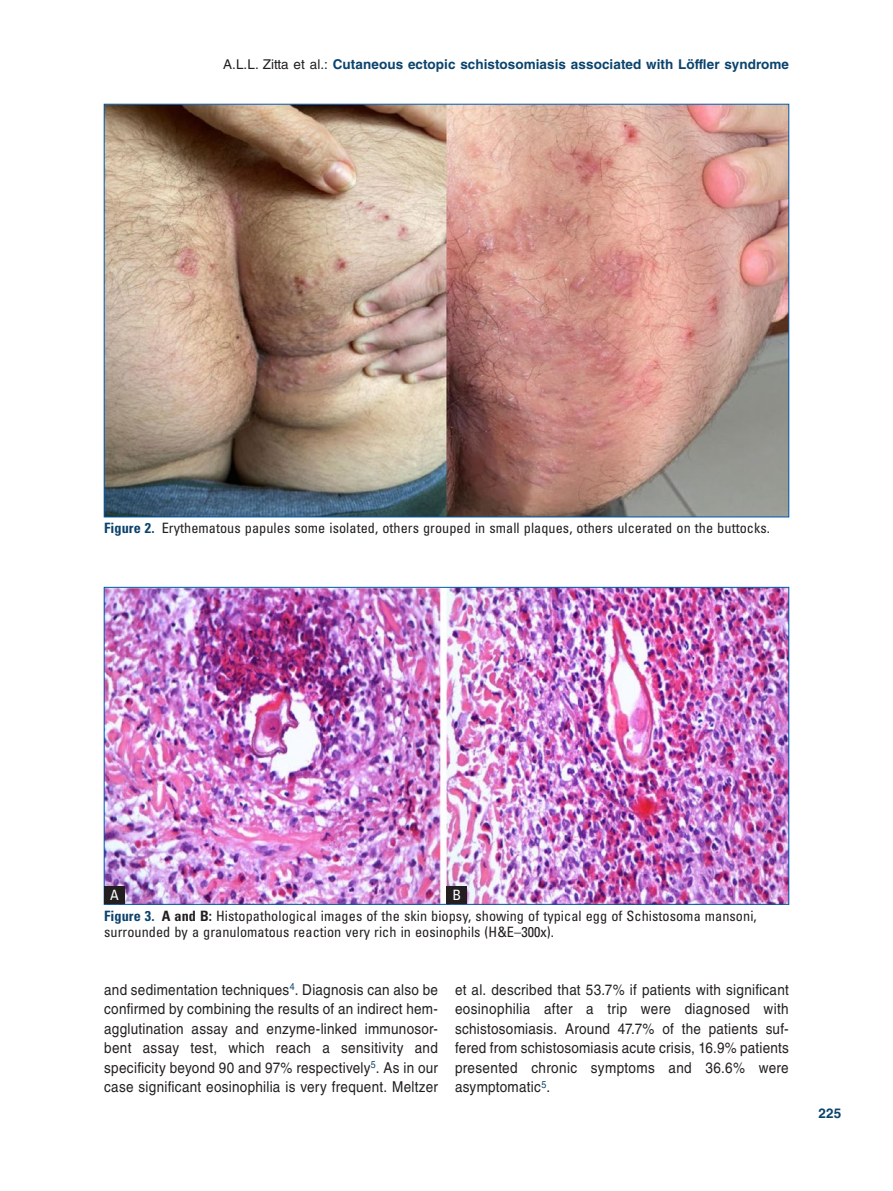
<style>
.page{position:relative;width:893px;height:1191px;background:#fff}
.page>*{position:absolute;margin:0;border:0;box-sizing:border-box;transform-origin:0 0}
.t1{font:15px/19.5px "Helvetica LT Std";letter-spacing:.02em;color:#231f20;text-align:justify;scale:.9 1}
.t2{font:condensed 14.25px/16.5px "Univers LT Std";letter-spacing:.005em;color:#231f20}
.t3{font:condensed 14.25px "Univers LT Std";color:#fff}
.t4{font:700 13.5px "Helvetica LT Std";letter-spacing:.005em;color:#0b436d}
.s1{font-weight:400;color:#231f20}
.s2{font-weight:700;color:#0b436d}
.s3{font-weight:700}
</style>
<div class="page">
<img style="left:106px;top:106px;width:681px;height:409px">
<img style="left:106px;top:589px;width:681px;height:313px">
<div style="left:104px;top:886px;width:21px;height:18px;background:#231f20"></div>
<div style="left:446px;top:886px;width:21px;height:18px;background:#231f20"></div>
<p class="t4" style="left:223px;top:56px;width:567px"><span class="s1">A.L.L. Zitta et al.:</span> Cutaneous ectopic schistosomiasis associated with Löffler syndrome</p>
<p class="t2" style="left:104px;top:520px;width:667px"><span class="s2">Figure 2.</span> Erythematous papules some isolated, others grouped in small plaques, others ulcerated on the buttocks.</p>
<p class="t3" style="left:110px;top:886px;width:10px">A</p>
<p class="t3" style="left:452px;top:886px;width:10px">B</p>
<p class="t2" style="left:104px;top:907px;width:654px"><span class="s2">Figure 3.</span> <span class="s3">A and B:</span> Histopathological images of the skin biopsy, showing of typical egg of Schistosoma mansoni, surrounded by a granulomatous reaction very rich in eosinophils (H&amp;E–300x).</p>
<p class="t1" style="left:104px;top:979px;width:372px">and sedimentation techniques<sup>4</sup>. Diagnosis can also be confirmed by combining the results of an indirect hem&shy;agglutination assay and enzyme-linked immunosor&shy;bent assay test, which reach a sensitivity and specificity beyond 90 and 97% respectively<sup>5</sup>. As in our case significant eosinophilia is very frequent. Meltzer</p>
<p class="t1" style="left:455px;top:979px;width:372px">et al. described that 53.7% if patients with significant eosinophilia after a trip were diagnosed with schistosomiasis. Around 47.7% of the patients suf&shy;fered from schistosomiasis acute crisis, 16.9% patients presented chronic symptoms and 36.6% were asymptomatic<sup>5</sup>.</p>
<p class="t4" style="left:819px;top:1104px;width:24px">225</p>
</div>
